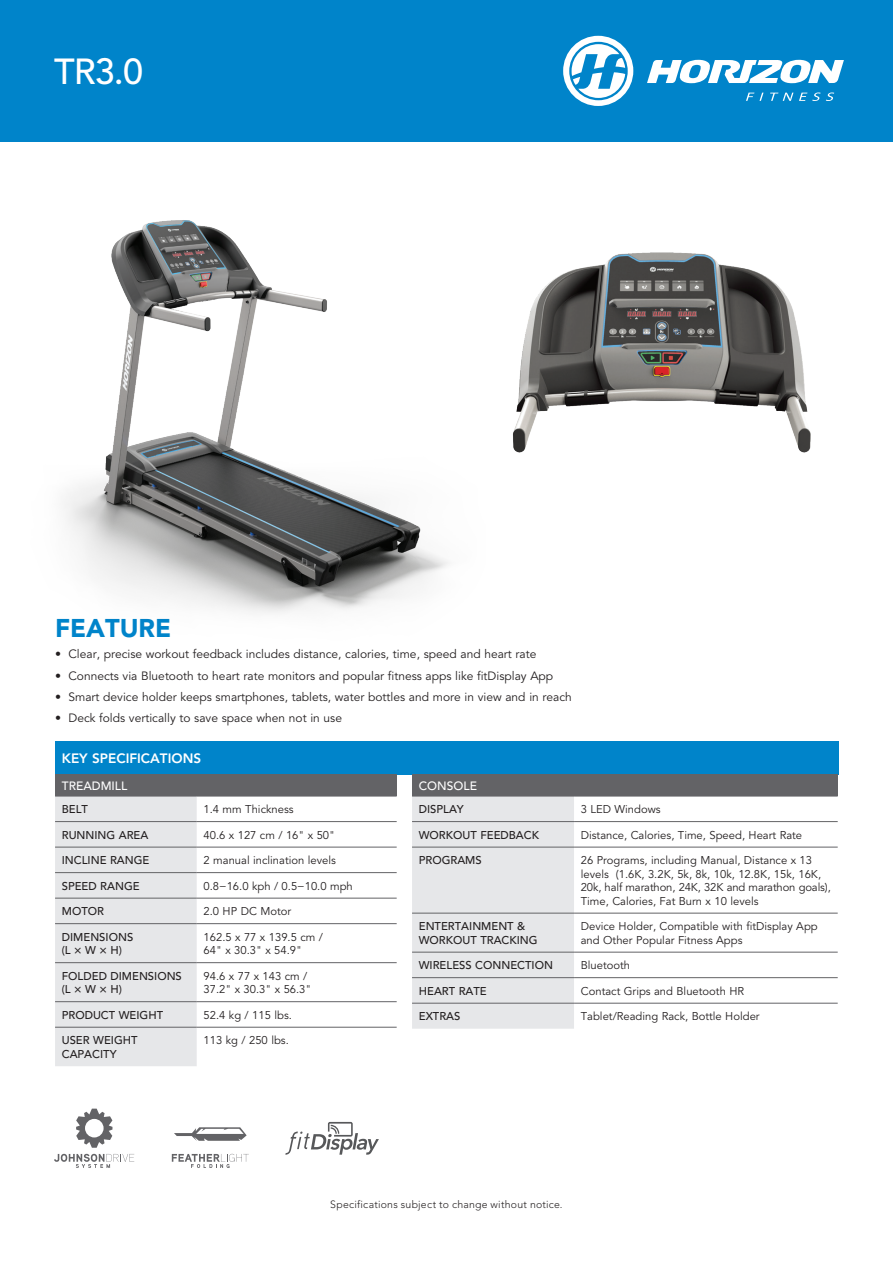
<style>
.page{position:relative;width:893px;height:1263px;background:#fff}
.page>*{position:absolute;margin:0;border:0;box-sizing:border-box;transform-origin:0 0}
.t1{font:500 36px "Avenir LT Std";color:#fff}
.t2{font:900 25.5px "Avenir LT Std";color:#0084ca}
.t3{font:800 13.5px "Avenir LT Std";color:#fff}
.t4{font:12px "Avenir LT Std";color:#231f20}
.t5{font:500 12px "Avenir LT Std";color:#fff}
.t6{font:11.25px/13.5px "Avenir LT Std";color:#231f20}
.t7{font:500 11.25px/13.5px "Avenir LT Std";color:#231f20}
.t8{font:300 10.5px "Avenir LT Std";letter-spacing:.025em;color:#231f20}
</style>
<div class="page">
<div style="left:0;top:0;width:893px;height:142px;background:#0084ca"></div>
<svg style="left:647px;top:60px;width:197px;height:23px"></svg>
<svg style="left:563px;top:36px;width:70px;height:70px"></svg>
<svg style="left:746px;top:93px;width:17px;height:8px"></svg>
<svg style="left:770px;top:93px;width:23px;height:8px"></svg>
<svg style="left:799px;top:92px;width:35px;height:9px"></svg>
<div style="left:55px;top:741px;width:783px;height:34px;background:#0084ca"></div>
<div style="left:55px;top:775px;width:342px;height:21px;background:#636366"></div>
<div style="left:55px;top:797px;width:142px;height:269px;background:#e6e7e9"></div>
<svg style="left:197px;top:822px;width:200px;height:205px"></svg>
<hr style="left:55px;top:796px;width:142px;height:1px;background:#636366">
<hr style="left:197px;top:796px;width:200px;height:1px;background:#636366">
<hr style="left:55px;top:821px;width:142px;height:1px;background:#636366">
<hr style="left:197px;top:821px;width:200px;height:1px;background:#636366">
<hr style="left:55px;top:847px;width:142px;height:1px;background:#636366">
<hr style="left:197px;top:847px;width:200px;height:1px;background:#636366">
<hr style="left:55px;top:872px;width:142px;height:1px;background:#636366">
<hr style="left:197px;top:872px;width:200px;height:1px;background:#636366">
<hr style="left:55px;top:898px;width:142px;height:1px;background:#636366">
<hr style="left:197px;top:898px;width:200px;height:1px;background:#636366">
<hr style="left:55px;top:923px;width:142px;height:1px;background:#636366">
<hr style="left:55px;top:962px;width:142px;height:1px;background:#636366">
<hr style="left:197px;top:962px;width:200px;height:1px;background:#636366">
<hr style="left:55px;top:1001px;width:142px;height:1px;background:#636366">
<hr style="left:55px;top:1027px;width:142px;height:1px;background:#636366">
<hr style="left:197px;top:1027px;width:200px;height:1px;background:#636366">
<hr style="left:197px;top:923px;width:200px;height:1px;background:#636366">
<hr style="left:197px;top:1001px;width:200px;height:1px;background:#636366">
<div style="left:412px;top:775px;width:426px;height:21px;background:#636366"></div>
<div style="left:412px;top:797px;width:162px;height:232px;background:#e6e7e9"></div>
<svg style="left:574px;top:822px;width:264px;height:181px"></svg>
<hr style="left:412px;top:913px;width:162px;height:1px;background:#636366">
<hr style="left:574px;top:913px;width:264px;height:1px;background:#636366">
<hr style="left:412px;top:952px;width:162px;height:1px;background:#636366">
<hr style="left:574px;top:952px;width:264px;height:1px;background:#636366">
<hr style="left:412px;top:977px;width:162px;height:1px;background:#636366">
<hr style="left:574px;top:977px;width:264px;height:1px;background:#636366">
<hr style="left:412px;top:1003px;width:162px;height:1px;background:#636366">
<hr style="left:574px;top:1003px;width:264px;height:1px;background:#636366">
<hr style="left:412px;top:821px;width:162px;height:1px;background:#636366">
<hr style="left:574px;top:821px;width:264px;height:1px;background:#636366">
<hr style="left:412px;top:847px;width:162px;height:1px;background:#636366">
<hr style="left:574px;top:847px;width:264px;height:1px;background:#636366">
<hr style="left:412px;top:796px;width:162px;height:1px;background:#636366">
<hr style="left:574px;top:796px;width:264px;height:1px;background:#636366">
<svg style="left:285px;top:1122px;width:94px;height:33px"></svg>
<svg style="left:172px;top:1154px;width:77px;height:14px"></svg>
<svg style="left:174px;top:1127px;width:73px;height:14px"></svg>
<svg style="left:54px;top:1154px;width:80px;height:14px"></svg>
<svg style="left:76px;top:1108px;width:36px;height:40px"></svg>
<img style="left:64px;top:220px;width:385px;height:393px">
<img style="left:513px;top:252px;width:298px;height:201px">
<h1 class="t1" style="left:54px;top:51px;width:91px">TR3.0</h1>
<h2 class="t2" style="left:55px;top:613px;width:118px">FEATURE</h2>
<p class="t4" style="left:55px;top:647px;width:483px">• Clear, precise workout feedback includes distance, calories, time, speed and heart rate</p>
<p class="t4" style="left:55px;top:668px;width:500px">• Connects via Bluetooth to heart rate monitors and popular fitness apps like fitDisplay App</p>
<p class="t4" style="left:55px;top:690px;width:518px">• Smart device holder keeps smartphones, tablets, water bottles and more in view and in reach</p>
<p class="t4" style="left:55px;top:711px;width:289px">• Deck folds vertically to save space when not in use</p>
<p class="t3" style="left:62px;top:750px;width:141px">KEY SPECIFICATIONS</p>
<p class="t5" style="left:62px;top:779px;width:67px">TREADMILL</p>
<p class="t7" style="left:62px;top:803px;width:28px">BELT</p>
<p class="t6" style="left:204px;top:803px;width:92px">1.4 mm Thickness</p>
<p class="t7" style="left:62px;top:828px;width:88px">RUNNING AREA</p>
<p class="t6" style="left:204px;top:828px;width:133px">40.6 x 127 cm / 16" x 50"</p>
<p class="t7" style="left:62px;top:854px;width:89px">INCLINE RANGE</p>
<p class="t6" style="left:204px;top:854px;width:134px">2 manual inclination levels</p>
<p class="t7" style="left:62px;top:879px;width:79px">SPEED RANGE</p>
<p class="t6" style="left:204px;top:879px;width:151px">0.8−16.0 kph / 0.5−10.0 mph</p>
<p class="t7" style="left:62px;top:905px;width:44px">MOTOR</p>
<p class="t6" style="left:204px;top:905px;width:89px">2.0 HP DC Motor</p>
<p class="t7" style="left:62px;top:930px;width:73px">DIMENSIONS (L × W × H)</p>
<p class="t6" style="left:204px;top:930px;width:121px">162.5 x 77 x 139.5 cm /<br>64" x 30.3" x 54.9"</p>
<p class="t7" style="left:62px;top:969px;width:122px">FOLDED DIMENSIONS (L × W × H)</p>
<p class="t6" style="left:204px;top:969px;width:109px">94.6 x 77 x 143 cm /<br>37.2" x 30.3" x 56.3"</p>
<p class="t7" style="left:62px;top:1008px;width:103px">PRODUCT WEIGHT</p>
<p class="t6" style="left:204px;top:1008px;width:90px">52.4 kg / 115 lbs.</p>
<p class="t7" style="left:62px;top:1034px;width:77px">USER WEIGHT<br>CAPACITY</p>
<p class="t6" style="left:204px;top:1034px;width:87px">113 kg / 250 lbs.</p>
<p class="t5" style="left:419px;top:779px;width:60px">CONSOLE</p>
<p class="t7" style="left:419px;top:803px;width:47px">DISPLAY</p>
<p class="t6" style="left:581px;top:803px;width:81px">3 LED Windows</p>
<p class="t7" style="left:419px;top:828px;width:122px">WORKOUT FEEDBACK</p>
<p class="t6" style="left:581px;top:828px;width:223px">Distance, Calories, Time, Speed, Heart Rate</p>
<p class="t7" style="left:419px;top:854px;width:64px">PROGRAMS</p>
<p class="t6" style="left:581px;top:854px;width:251px">26 Programs, including Manual, Distance x 13 levels (1.6K, 3.2K, 5k, 8k, 10k, 12.8K, 15k, 16K, 20k, half marathon, 24K, 32K and marathon goals), Time, Calories, Fat Burn x 10 levels</p>
<p class="t7" style="left:419px;top:920px;width:120px">ENTERTAINMENT &amp;<br>WORKOUT TRACKING</p>
<p class="t6" style="left:581px;top:920px;width:238px">Device Holder, Compatible with fitDisplay App and Other Popular Fitness Apps</p>
<p class="t7" style="left:419px;top:959px;width:136px">WIRELESS CONNECTION</p>
<p class="t6" style="left:581px;top:959px;width:51px">Bluetooth</p>
<p class="t7" style="left:419px;top:984px;width:70px">HEART RATE</p>
<p class="t6" style="left:581px;top:984px;width:165px">Contact Grips and Bluetooth HR</p>
<p class="t7" style="left:419px;top:1010px;width:43px">EXTRAS</p>
<p class="t6" style="left:581px;top:1010px;width:180px">Tablet/Reading Rack, Bottle Holder</p>
<p class="t8" style="left:330px;top:1198px;width:234px">Specifications subject to change without notice.</p>
</div>
